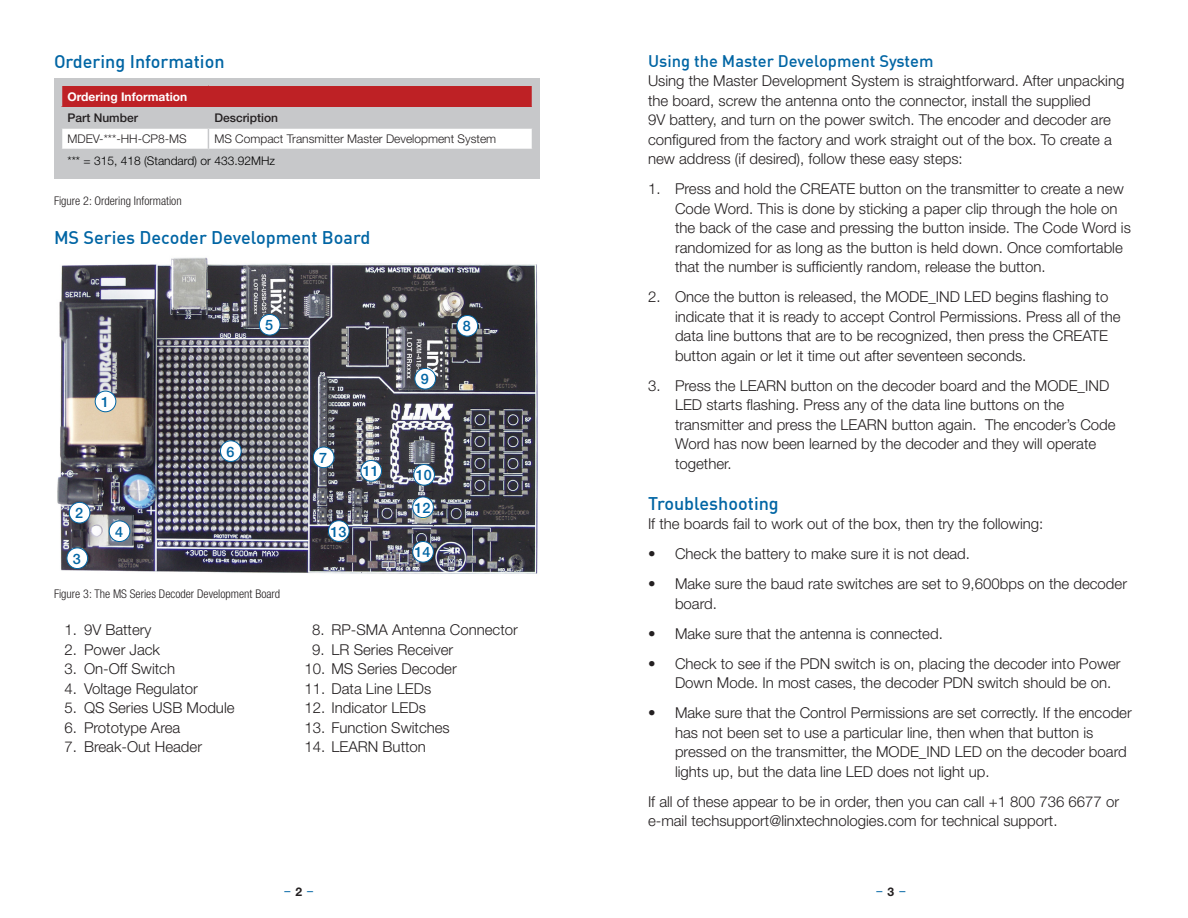
<style>
.page{position:relative;width:1188px;height:918px;background:#fff}
.page>*{position:absolute;margin:0;border:0;box-sizing:border-box;transform-origin:0 0}
.Heading_1{font:500 18px "DIN Offc";color:#0065a4}
.Heading_1-2{font:500 16.5px "DIN Offc";color:#0065a4}
.Body{font:300 15px/19.5px "Helvetica Neue";color:#231f20}
.Table_Data{font:500 14.4px "Helvetica Neue";color:#0065a4}
.Figure_Number{font:300 condensed 12px "Helvetica Neue";color:#231f20}
.Table_Data-2{font:300 12px "Helvetica Neue";color:#231f20}
.Body-2{font:300 12px "Helvetica Neue";color:#000}
.t1{font:500 12px "Helvetica Neue";color:#231f20}
.t2{font:700 12px "Helvetica Neue";color:#fff}
.t3{font:12px "Helvetica Neue";color:#0065a4}
.s1{font-weight:700;color:#231f20}
</style>
<div class="page">
<img style="left:57px;top:257px;width:481px;height:317px">
<div style="left:54px;top:78px;width:486px;height:100px;background:#c7c8ca"></div>
<div style="left:62px;top:85px;width:470px;height:22px;background:#be2125"></div>
<hr style="left:61px;top:85px;width:147px;height:1px;background:#c7c8ca">
<hr style="left:208px;top:85px;width:325px;height:1px;background:#c7c8ca">
<svg style="left:62px;top:128px;width:470px;height:21px;background:#fbfbfc"></svg>
<div style="left:69px;top:502px;width:21px;height:21px;background:#fff;border-radius:50%"></div>
<div style="left:69px;top:502px;width:21px;height:21px;border:1px solid #0065a4;border-radius:50%"></div>
<div style="left:67px;top:548px;width:21px;height:21px;background:#fff;border-radius:50%"></div>
<div style="left:67px;top:548px;width:21px;height:21px;border:1px solid #0065a4;border-radius:50%"></div>
<div style="left:109px;top:521px;width:21px;height:21px;background:#fff;border-radius:50%"></div>
<div style="left:109px;top:521px;width:21px;height:21px;border:1px solid #0065a4;border-radius:50%"></div>
<div style="left:259px;top:314px;width:21px;height:21px;background:#fff;border-radius:50%"></div>
<div style="left:259px;top:314px;width:21px;height:21px;border:1px solid #0065a4;border-radius:50%"></div>
<div style="left:95px;top:391px;width:21px;height:21px;background:#fff;border-radius:50%"></div>
<div style="left:95px;top:391px;width:21px;height:21px;border:1px solid #0065a4;border-radius:50%"></div>
<div style="left:220px;top:441px;width:21px;height:20px;background:#fff;border-radius:50%"></div>
<div style="left:220px;top:441px;width:21px;height:21px;border:1px solid #0065a4;border-radius:50%"></div>
<div style="left:313px;top:447px;width:21px;height:21px;background:#fff;border-radius:50%"></div>
<div style="left:313px;top:447px;width:21px;height:21px;border:1px solid #0065a4;border-radius:50%"></div>
<div style="left:457px;top:316px;width:21px;height:20px;background:#fff;border-radius:50%"></div>
<div style="left:457px;top:315px;width:21px;height:21px;border:1px solid #0065a4;border-radius:50%"></div>
<div style="left:415px;top:368px;width:21px;height:21px;background:#fff;border-radius:50%"></div>
<div style="left:415px;top:368px;width:21px;height:21px;border:1px solid #0065a4;border-radius:50%"></div>
<div style="left:414px;top:465px;width:20px;height:20px;background:#fff;border-radius:50%"></div>
<div style="left:414px;top:464px;width:21px;height:21px;border:1px solid #0065a4;border-radius:50%"></div>
<div style="left:361px;top:461px;width:21px;height:20px;background:#fff;border-radius:50%"></div>
<div style="left:361px;top:460px;width:21px;height:21px;border:1px solid #0065a4;border-radius:50%"></div>
<div style="left:413px;top:497px;width:20px;height:21px;background:#fff;border-radius:50%"></div>
<div style="left:413px;top:497px;width:21px;height:21px;border:1px solid #0065a4;border-radius:50%"></div>
<div style="left:328px;top:521px;width:21px;height:20px;background:#fff;border-radius:50%"></div>
<div style="left:328px;top:521px;width:21px;height:21px;border:1px solid #0065a4;border-radius:50%"></div>
<div style="left:413px;top:542px;width:20px;height:20px;background:#fff;border-radius:50%"></div>
<div style="left:413px;top:541px;width:21px;height:21px;border:1px solid #0065a4;border-radius:50%"></div>
<p class="Heading_1" style="left:54px;top:50px;width:172px">Ordering Information</p>
<p class="t2" style="left:68px;top:89px;width:121px">Ordering Information</p>
<p class="t1" style="left:68px;top:111px;width:72px">Part Number</p>
<p class="t1" style="left:214px;top:111px;width:65px">Description</p>
<p class="Table_Data-2" style="left:68px;top:132px;width:121px">MDEV-***-HH-CP8-MS</p>
<p class="Table_Data-2" style="left:214px;top:132px;width:283px">MS Compact Transmitter Master Development System</p>
<p class="Body-2" style="left:68px;top:153px;width:209px">*** = 315, 418 (Standard) or 433.92MHz</p>
<p class="Figure_Number" style="left:54px;top:194px;width:129px">Figure 2: Ordering Information</p>
<p class="Heading_1" style="left:54px;top:226px;width:318px">MS Series Decoder Development Board</p>
<p class="Table_Data" style="left:101px;top:393px;width:10px">1</p>
<p class="Table_Data" style="left:75px;top:505px;width:10px">2</p>
<p class="Table_Data" style="left:73px;top:550px;width:10px">3</p>
<p class="Table_Data" style="left:115px;top:523px;width:10px">4</p>
<p class="Table_Data" style="left:265px;top:317px;width:10px">5</p>
<p class="Table_Data" style="left:226px;top:443px;width:10px">6</p>
<p class="Figure_Number" style="left:54px;top:587px;width:228px">Figure 3: The MS Series Decoder Development Board</p>
<p class="Table_Data" style="left:319px;top:449px;width:10px">7</p>
<p class="Table_Data" style="left:363px;top:463px;width:18px">11</p>
<p class="Table_Data" style="left:330px;top:523px;width:18px">13</p>
<p class="Table_Data" style="left:421px;top:371px;width:10px">9</p>
<p class="Table_Data" style="left:463px;top:318px;width:10px">8</p>
<p class="Table_Data" style="left:416px;top:467px;width:18px">10</p>
<p class="Table_Data" style="left:415px;top:499px;width:18px">12</p>
<p class="Table_Data" style="left:415px;top:544px;width:18px">14</p>
<p class="Body" style="left:64px;top:620px;width:89px">1. 9V Battery</p>
<p class="Body" style="left:64px;top:639px;width:97px">2. Power Jack</p>
<p class="Body" style="left:64px;top:659px;width:112px">3. On-Off Switch</p>
<p class="Body" style="left:64px;top:678px;width:135px">4. Voltage Regulator</p>
<p class="Body" style="left:64px;top:698px;width:172px">5. QS Series USB Module</p>
<p class="Body" style="left:64px;top:717px;width:117px">6. Prototype Area</p>
<p class="Body" style="left:64px;top:737px;width:139px">7. Break-Out Header</p>
<p class="Body" style="left:312px;top:620px;width:207px">8. RP-SMA Antenna Connector</p>
<p class="Body" style="left:312px;top:639px;width:143px">9. LR Series Receiver</p>
<p class="Body" style="left:304px;top:659px;width:154px">10. MS Series Decoder</p>
<p class="Body" style="left:304px;top:678px;width:128px">11. Data Line LEDs</p>
<p class="Body" style="left:304px;top:698px;width:123px">12. Indicator LEDs</p>
<p class="Body" style="left:304px;top:717px;width:147px">13. Function Switches</p>
<p class="Body" style="left:304px;top:737px;width:123px">14. LEARN Button</p>
<p class="Heading_1-2" style="left:648px;top:50px;width:287px">Using the Master Development System</p>
<p class="Body" style="left:648px;top:71px;width:478px">Using the Master Development System is straightforward. After unpacking the board, screw the antenna onto the connector, install the supplied<br>9V battery, and turn on the power switch. The encoder and decoder are configured from the factory and work straight out of the box. To create a new address (if desired), follow these easy steps:</p>
<p class="Body" style="left:675px;top:179px;width:457px;text-indent:-27px">1. Press and hold the CREATE button on the transmitter to create a new Code Word. This is done by sticking a paper clip through the hole on the back of the case and pressing the button inside. The Code Word is randomized for as long as the button is held down. Once comfortable that the number is sufficiently random, release the button.</p>
<p class="Body" style="left:675px;top:287px;width:447px;text-indent:-27px">2. Once the button is released, the MODE_IND LED begins flashing to indicate that it is ready to accept Control Permissions. Press all of the data line buttons that are to be recognized, then press the CREATE button again or let it time out after seventeen seconds.</p>
<p class="Body" style="left:675px;top:375px;width:442px;text-indent:-27px">3. Press the LEARN button on the decoder board and the MODE_IND LED starts flashing. Press any of the data line buttons on the transmitter and press the LEARN button again. The encoder’s Code Word has now been learned by the decoder and they will operate together.</p>
<p class="Heading_1" style="left:648px;top:492px;width:132px">Troubleshooting</p>
<p class="Body" style="left:648px;top:514px;width:397px">If the boards fail to work out of the box, then try the following:</p>
<p class="Body" style="left:648px;top:544px;width:324px">• Check the battery to make sure it is not dead.</p>
<p class="Body" style="left:675px;top:574px;width:454px;text-indent:-27px">• Make sure the baud rate switches are set to 9,600bps on the decoder board.</p>
<p class="Body" style="left:648px;top:623px;width:296px">• Make sure that the antenna is connected.</p>
<p class="Body" style="left:675px;top:653px;width:447px;text-indent:-27px">• Check to see if the PDN switch is on, placing the decoder into Power<br>Down Mode. In most cases, the decoder PDN switch should be on.</p>
<p class="Body" style="left:675px;top:703px;width:458px;text-indent:-27px">• Make sure that the Control Permissions are set correctly. If the encoder has not been set to use a particular line, then when that button is pressed on the transmitter, the MODE_IND LED on the decoder board lights up, but the data line LED does not light up.</p>
<p class="Body" style="left:648px;top:791px;width:473px">If all of these appear to be in order, then you can call +1 800 736 6677 or e-mail techsupport@linxtechnologies.com for technical support.</p>
<p class="t3" style="left:284px;top:884px;width:30px">– <span class="s1">2</span> –</p>
<p class="t3" style="left:877px;top:884px;width:30px">– <span class="s1">3</span> –</p>
</div>
